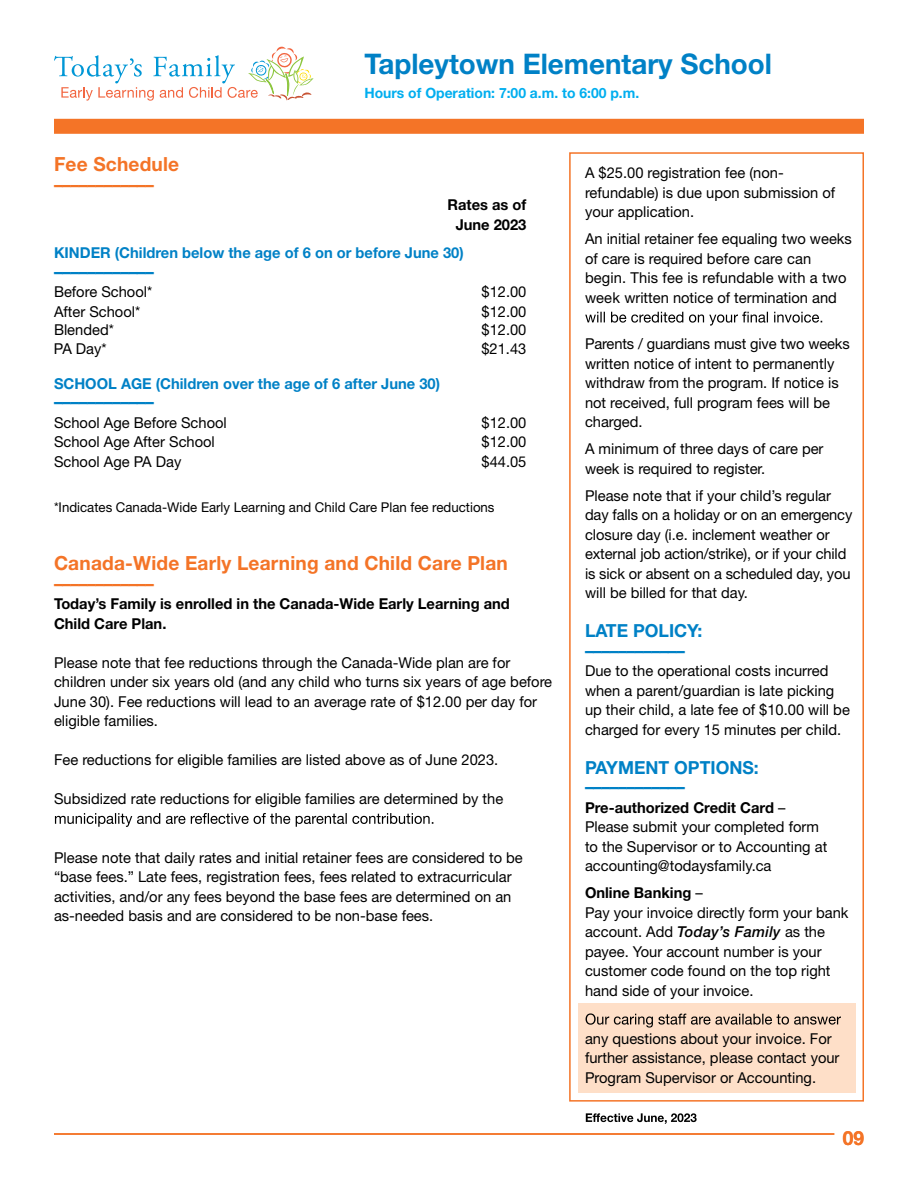
<style>
.page{position:relative;width:918px;height:1188px;background:#fff}
.page>*{position:absolute;margin:0;border:0;box-sizing:border-box;transform-origin:0 0}
.t1{font:700 28.35px "Helvetica Neue";color:#0081c6}
.t2{font:700 19.5px "Helvetica Neue";letter-spacing:.01em;color:#f47427}
.t3{font:700 18px/19.5px "Helvetica Neue";color:#0081c6}
.t4{font:700 18px "Helvetica Neue";color:#f47427}
.t5{font:15px/19.5px "Helvetica Neue";color:#000}
.t6{font:700 15px "Helvetica Neue";color:#0081c6}
.t7{font:700 15px/19.5px "Helvetica Neue";color:#000;text-align:center}
.t8{font:700 14.25px "Helvetica Neue";color:#00aeef}
.t9{font:13.5px "Helvetica Neue";color:#000}
.s1{font-weight:700}
.s2{font-weight:500;font-style:italic}
</style>
<div class="page">
<div style="left:578px;top:1004px;width:277px;height:89px;background:#fedfc8"></div>
<svg style="left:55px;top:813px;width:378px;height:14px"></svg>
<hr style="left:54px;top:1133px;width:780px;height:2px;background:#f47427">
<div style="left:54px;top:119px;width:810px;height:15px;background:#f47427"></div>
<svg style="left:54px;top:47px;width:260px;height:54px"></svg>
<div style="left:569px;top:152px;width:295px;height:950px;border:2px solid #f47427"></div>
<svg style="left:585px;top:312px;width:237px;height:14px"></svg>
<svg style="left:586px;top:1013px;width:255px;height:15px"></svg>
<svg style="left:586px;top:1113px;width:111px;height:11px"></svg>
<h1 class="t1" style="left:364px;top:47px;width:409px">Tapleytown Elementary School</h1>
<p class="t8" style="left:364px;top:84px;width:276px">Hours of Operation: 7:00 a.m. to 6:00 p.m.</p>
<h2 class="t2" style="left:54px;top:152px;width:127px">Fee Schedule</h2>
<p class="t4" style="left:54px;top:173px;width:102px">––––––––––––</p>
<p class="t7" style="left:448px;top:195px;width:80px">Rates as of<br>June 2023</p>
<p class="t6" style="left:54px;top:244px;width:411px">KINDER (Children below the age of 6 on or before June 30)</p>
<p class="t3" style="left:54px;top:261px;width:102px">––––––––––––</p>
<p class="t5" style="left:54px;top:282px;width:100px">Before School*</p>
<p class="t5" style="left:482px;top:282px;width:46px">$12.00</p>
<p class="t5" style="left:54px;top:302px;width:88px">After School*</p>
<p class="t5" style="left:482px;top:302px;width:46px">$12.00</p>
<p class="t5" style="left:54px;top:320px;width:61px">Blended*</p>
<p class="t5" style="left:482px;top:320px;width:46px">$12.00</p>
<p class="t5" style="left:54px;top:338px;width:54px">PA Day*</p>
<p class="t5" style="left:481px;top:338px;width:46px">$21.43</p>
<p class="t6" style="left:54px;top:374px;width:388px">SCHOOL AGE (Children over the age of 6 after June 30)</p>
<p class="t3" style="left:54px;top:392px;width:102px">––––––––––––</p>
<p class="t5" style="left:54px;top:413px;width:174px">School Age Before School</p>
<p class="t5" style="left:482px;top:413px;width:46px">$12.00</p>
<p class="t5" style="left:54px;top:432px;width:162px">School Age After School</p>
<p class="t5" style="left:482px;top:432px;width:46px">$12.00</p>
<p class="t5" style="left:54px;top:452px;width:129px">School Age PA Day</p>
<p class="t5" style="left:482px;top:452px;width:46px">$44.05</p>
<p class="t9" style="left:54px;top:499px;width:442px">*Indicates Canada-Wide Early Learning and Child Care Plan fee reductions</p>
<h2 class="t2" style="left:54px;top:551px;width:455px">Canada-Wide Early Learning and Child Care Plan</h2>
<p class="t4" style="left:54px;top:572px;width:102px">––––––––––––</p>
<p class="t7" style="left:54px;top:594px;width:457px;text-align:left">Today’s Family is enrolled in the Canada-Wide Early Learning and<br>Child Care Plan.</p>
<p class="t5" style="left:54px;top:653px;width:500px">Please note that fee reductions through the Canada-Wide plan are for children under six years old (and any child who turns six years of age before June 30). Fee reductions will lead to an average rate of $12.00 per day for eligible families.</p>
<p class="t5" style="left:54px;top:750px;width:446px">Fee reductions for eligible families are listed above as of June 2023.</p>
<p class="t5" style="left:54px;top:789px;width:451px">Subsidized rate reductions for eligible families are determined by the</p>
<p class="t5" style="left:54px;top:848px;width:470px">Please note that daily rates and initial retainer fees are considered to be “base fees.” Late fees, registration fees, fees related to extracurricular activities, and/or any fees beyond the base fees are determined on an as-needed basis and are considered to be non-base fees.</p>
<p class="t5" style="left:585px;top:163px;width:252px">A $25.00 registration fee (non&shy;refundable) is due upon submission of your application.</p>
<p class="t5" style="left:585px;top:229px;width:268px">An initial retainer fee equaling two weeks of care is required before care can begin. This fee is refundable with a two week written notice of termination and</p>
<p class="t5" style="left:585px;top:334px;width:266px">Parents / guardians must give two weeks written notice of intent to permanently withdraw from the program. If notice is not received, full program fees will be charged.</p>
<p class="t5" style="left:585px;top:439px;width:240px">A minimum of three days of care per week is required to register.</p>
<p class="t5" style="left:585px;top:486px;width:269px">Please note that if your child’s regular day falls on a holiday or on an emergency closure day (i.e. inclement weather or external job action/strike), or if your child is sick or absent on a scheduled day, you will be billed for that day.</p>
<p class="t3" style="left:585px;top:621px;width:119px">LATE POLICY: ––––––––––––</p>
<p class="t5" style="left:585px;top:661px;width:266px">Due to the operational costs incurred when a parent/guardian is late picking up their child, a late fee of $10.00 will be charged for every 15 minutes per child.</p>
<p class="t3" style="left:585px;top:757px;width:175px">PAYMENT OPTIONS: ––––––––––––</p>
<p class="t5" style="left:585px;top:798px;width:244px"><span class="s1">Pre-authorized Credit Card</span> –<br>Please submit your completed form to the Supervisor or to Accounting at accounting@todaysfamily.ca</p>
<p class="t5" style="left:585px;top:883px;width:265px"><span class="s1">Online Banking</span> –<br>Pay your invoice directly form your bank account. Add <span class="s2">Today’s Family</span> as the payee. Your account number is your customer code found on the top right hand side of your invoice.</p>
<p class="t5" style="left:585px;top:1029px;width:256px">any questions about your invoice. For further assistance, please contact your<br>Program Supervisor or Accounting.</p>
<h2 class="t2" style="left:843px;top:1126px;width:23px">09</h2>
</div>
